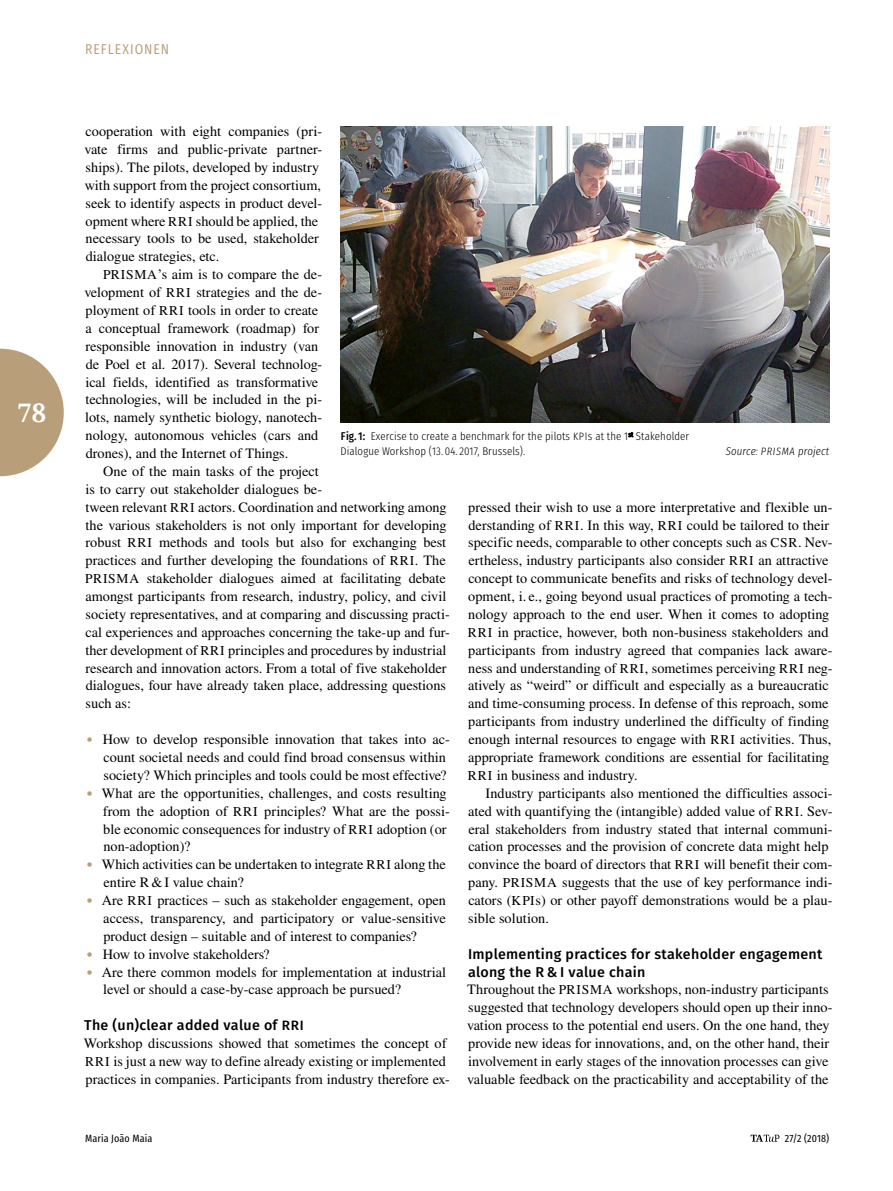
<style>
.page{position:relative;width:893px;height:1191px;background:#fff}
.page>*{position:absolute;margin:0;border:0;box-sizing:border-box;transform-origin:0 0}
.t1{font:700 25.5px "Droid Serif";color:#fff}
._12_1_GTO{font:14.25px/17.9px "Nimbus Rom No 9 L";letter-spacing:.005em;color:#000}
._10_1_GT{font:14.25px/17.9px "Nimbus Rom No 9 L";letter-spacing:.005em;color:#000}
._10_1_GT--eng{font:14.25px/17.9px "Nimbus Rom No 9 L";letter-spacing:.005em;color:#000}
._45_2_Reflexionen_Ue{font:500 14.25px/17.9px "Fira Sans";letter-spacing:.02em;color:#000}
.t2{font:14.25px "Fira Sans Condensed";letter-spacing:.065em;color:#b99f79}
._25_BU_libue{font:300 11.25px/15px "Fira Sans Condensed";letter-spacing:.01em;color:#000}
._25_BU_libue-2{font:italic 300 11.25px "Fira Sans Condensed";letter-spacing:.01em;color:#000}
.t3{font:10.5px "Fira Sans Condensed";letter-spacing:.01em;color:#000}
.s1{font-size:13.5px}
.s2{font-size:16.5px;color:#b99f79}
.s3{font-weight:500}
.s4{font-size:10.65px}
</style>
<div class="page">
<img style="left:340px;top:127px;width:489px;height:295px">
<svg style="left:628px;top:432px;width:5px;height:5px"></svg>
<svg style="left:0;top:349px;width:64px;height:127px"></svg>
<svg style="left:751px;top:1134px;width:28px;height:7px"></svg>
<h1 class="t1" style="left:18px;top:397px;width:30px">78</h1>
<p class="t2" style="left:85px;top:36px;width:85px">REFLEXIONEN</p>
<p class="_10_1_GT" style="left:84px;top:122px;width:239px">cooperation with eight companies (pri&shy;vate firms and public-private partner&shy;ships). The pilots, developed by industry with support from the project consortium, seek to identify aspects in product devel&shy;opment where <span class="s1">RRI</span> should be applied, the necessary tools to be used, stakeholder dialogue strategies, etc.</p>
<p class="_10_1_GT--eng" style="left:84px;top:265px;width:239px;text-indent:19px"><span class="s1">PRISMA</span>’s aim is to compare the de&shy;velopment of <span class="s1">RRI</span> strategies and the de&shy;ployment of <span class="s1">RRI</span> tools in order to create a conceptual framework (roadmap) for responsible innovation in industry (van de Poel et al. 2017). Several technolog&shy;ical fields, identified as transformative technologies, will be included in the pi&shy;lots, namely synthetic biology, nanotech&shy;nology, autonomous vehicles (cars and drones), and the Internet of Things.</p>
<p class="_10_1_GT" style="left:85px;top:462px;width:366px;text-indent:18px">One of the main tasks of the project<br>is to carry out stakeholder dialogues be-<br>tween relevant <span class="s1">RRI</span> actors. Coordination and networking among the various stakeholders is not only important for developing robust <span class="s1">RRI</span> methods and tools but also for exchanging best practices and further developing the foundations of <span class="s1">RRI</span>. The <span class="s1">PRISMA</span> stakeholder dialogues aimed at facilitating debate amongst participants from research, industry, policy, and civil society representatives, and at comparing and discussing practi&shy;cal experiences and approaches concerning the take-up and fur&shy;ther development of <span class="s1">RRI</span> principles and procedures by industrial research and innovation actors. From a total of five stakeholder dialogues, four have already taken place, addressing questions such as:</p>
<p class="_12_1_GTO" style="left:103px;top:730px;width:348px;text-indent:-17px"><span class="s2">•</span> How to develop responsible innovation that takes into ac&shy;count societal needs and could find broad consensus within society? Which principles and tools could be most effective?</p>
<p class="_12_1_GTO" style="left:103px;top:783px;width:348px;text-indent:-16px"><span class="s2">•</span> What are the opportunities, challenges, and costs resulting from the adoption of <span class="s1">RRI</span> principles? What are the possi&shy;ble economic consequences for industry of <span class="s1">RRI</span> adoption (or non-adoption)?</p>
<p class="_12_1_GTO" style="left:104px;top:855px;width:344px;text-indent:-17px"><span class="s2">•</span> Which activities can be undertaken to integrate <span class="s1">RRI</span> along the entire R&amp;I value chain?</p>
<p class="_12_1_GTO" style="left:103px;top:890px;width:344px;text-align:justify;text-indent:-17px"><span class="s2">•</span> Are <span class="s1">RRI</span> practices – such as stakeholder engagement, open access, transparency, and participatory or value-sensitive product design – suitable and of interest to companies?</p>
<p class="_12_1_GTO" style="left:87px;top:944px;width:185px"><span class="s2">•</span> How to involve stakeholders?</p>
<p class="_12_1_GTO" style="left:103px;top:962px;width:345px;text-indent:-16px"><span class="s2">•</span> Are there common models for implementation at industrial level or should a case-by-case approach be pursued?</p>
<p class="_45_2_Reflexionen_Ue" style="left:84px;top:1015px;width:221px">The (un)clear added value of <span class="s1">RRI</span></p>
<p class="_12_1_GTO" style="left:84px;top:1033px;width:367px">Workshop discussions showed that sometimes the concept of<br><span class="s1">RRI</span> is just a new way to define already existing or implemented practices in companies. Participants from industry therefore ex-</p>
<p class="_25_BU_libue" style="left:340px;top:427px;width:350px"><span class="s3">Fig.1:</span> Exercise to create a benchmark for the pilots <span class="s4">KPI</span>s at the 1<sup>st</sup> Stakeholder<br>Dialogue Workshop (13. 04. 2017, Brussels).</p>
<p class="_25_BU_libue-2" style="left:726px;top:443px;width:105px">Source: <span class="s4">PRISMA</span> project</p>
<p class="_12_1_GTO" style="left:468px;top:497px;width:366px">pressed their wish to use a more interpretative and flexible un&shy;derstanding of <span class="s1">RRI</span>. In this way, <span class="s1">RRI</span> could be tailored to their specific needs, comparable to other concepts such as <span class="s1">CSR</span>. Nev&shy;ertheless, industry participants also consider <span class="s1">RRI</span> an attractive concept to communicate benefits and risks of technology devel&shy;opment, i. e., going beyond usual practices of promoting a tech&shy;nology approach to the end user. When it comes to adopting <span class="s1">RRI</span> in practice, however, both non-business stakeholders and participants from industry agreed that companies lack aware&shy;ness and understanding of <span class="s1">RRI</span>, sometimes perceiving <span class="s1">RRI</span> neg&shy;atively as “weird” or difficult and especially as a bureaucratic and time-consuming process. In defense of this reproach, some participants from industry underlined the difficulty of finding enough internal resources to engage with <span class="s1">RRI</span> activities. Thus, appropriate framework conditions are essential for facilitating <span class="s1">RRI</span> in business and industry.</p>
<p class="_10_1_GT" style="left:468px;top:783px;width:366px;text-indent:17px">Industry participants also mentioned the difficulties associ&shy;ated with quantifying the (intangible) added value of <span class="s1">RRI</span>. Sev&shy;eral stakeholders from industry stated that internal communi&shy;cation processes and the provision of concrete data might help convince the board of directors that <span class="s1">RRI</span> will benefit their com&shy;pany. <span class="s1">PRISMA</span> suggests that the use of key performance indi&shy;cators (<span class="s1">KPI</span>s) or other payoff demonstrations would be a plau&shy;sible solution.</p>
<p class="_45_2_Reflexionen_Ue" style="left:468px;top:944px;width:356px">Implementing practices for stakeholder engagement along the R &amp; I value chain</p>
<p class="_12_1_GTO" style="left:467px;top:980px;width:367px">Throughout the <span class="s1">PRISMA</span> workshops, non-industry participants suggested that technology developers should open up their inno&shy;vation process to the potential end users. On the one hand, they provide new ideas for innovations, and, on the other hand, their involvement in early stages of the innovation processes can give valuable feedback on the practicability and acceptability of the</p>
<p class="t3" style="left:85px;top:1128px;width:69px">Maria João Maia</p>
<p class="t3" style="left:785px;top:1128px;width:46px">27/2 (2018)</p>
</div>
